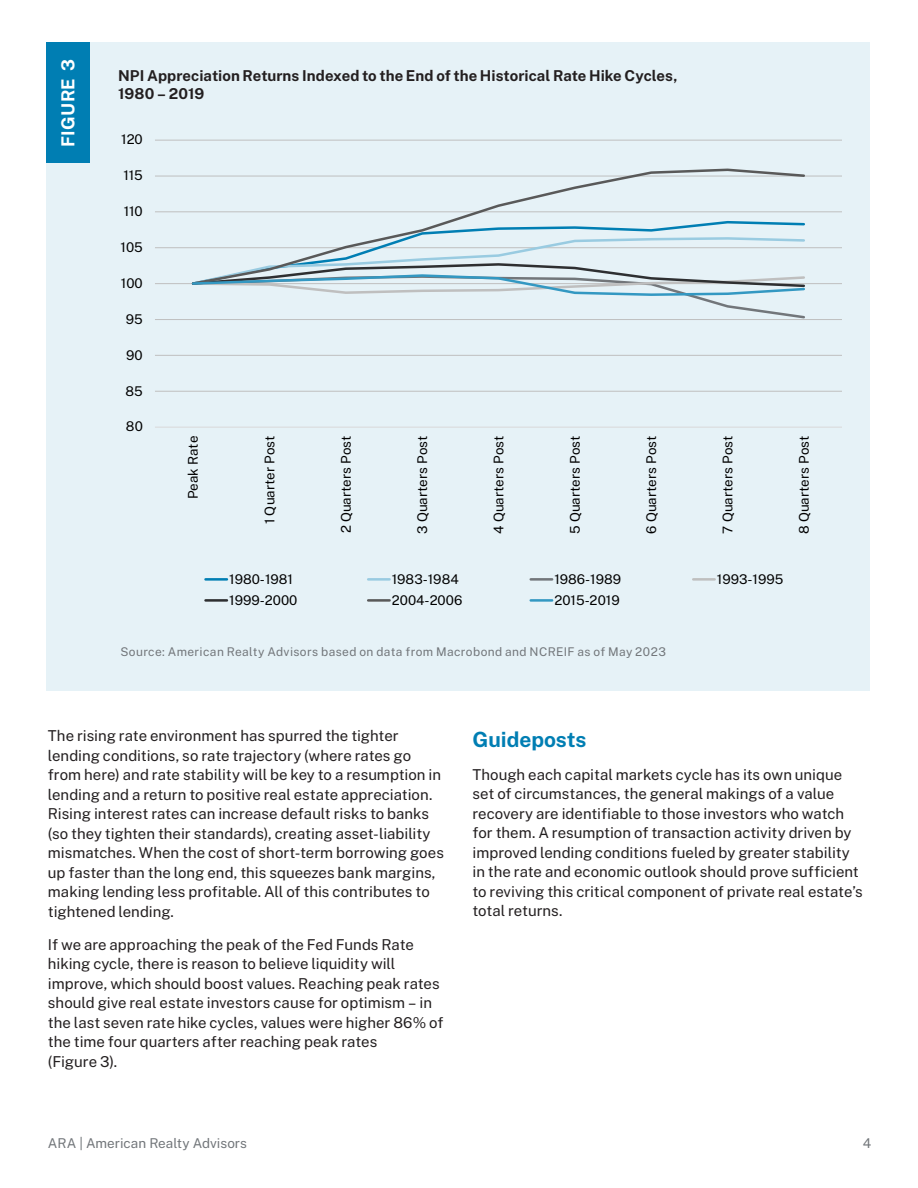
<style>
.page{position:relative;width:918px;height:1188px;background:#fff}
.page>*{position:absolute;margin:0;border:0;box-sizing:border-box;transform-origin:0 0}
.Subheaders{font:700 21px "Public Sans";color:#007eb3}
.t1{font:700 18px "Public Sans";letter-spacing:.015em;color:#fff}
.t2{font:15px/19.5px "Public Sans";letter-spacing:-.005em;color:#231f20}
.t3{font:700 15px/18px "Public Sans";color:#231f20}
.t4{font:13.5px "Public Sans";color:#72767a}
.t5{font:13.35px "Public Sans";letter-spacing:.005em;color:#000}
.t6{font:12px "Public Sans";letter-spacing:.03em;color:#72767a}
.t7{font:11.1px "Public Sans";letter-spacing:.005em;color:#000}
</style>
<div class="page">
<div style="left:47px;top:42px;width:823px;height:648px;background:#e6f2f7"></div>
<div style="left:47px;top:42px;width:43px;height:121px;background:#007eb3"></div>
<hr style="left:155px;top:391px;width:687px;height:1px;background:#bfbfbf">
<hr style="left:155px;top:355px;width:687px;height:1px;background:#bfbfbf">
<hr style="left:155px;top:319px;width:687px;height:1px;background:#bfbfbf">
<hr style="left:155px;top:283px;width:687px;height:1px;background:#bfbfbf">
<hr style="left:155px;top:247px;width:687px;height:1px;background:#bfbfbf">
<hr style="left:155px;top:211px;width:687px;height:1px;background:#bfbfbf">
<hr style="left:155px;top:176px;width:687px;height:1px;background:#bfbfbf">
<hr style="left:155px;top:140px;width:687px;height:1px;background:#bfbfbf">
<hr style="left:155px;top:427px;width:687px;height:1px;background:#d9d9d9">
<svg style="left:190px;top:168px;width:617px;height:52px"></svg>
<svg style="left:190px;top:220px;width:617px;height:99px"></svg>
<hr style="left:206px;top:578px;width:21px;height:3px;background:#007eb3">
<hr style="left:368px;top:578px;width:22px;height:3px;background:#99cbe1">
<hr style="left:531px;top:578px;width:21px;height:3px;background:#72767a">
<hr style="left:693px;top:578px;width:22px;height:3px;background:#bfbfbf">
<hr style="left:206px;top:599px;width:21px;height:3px;background:#2e2f31">
<hr style="left:368px;top:599px;width:22px;height:3px;background:#595959">
<hr style="left:531px;top:599px;width:21px;height:3px;background:#3398c2">
<p class="t1" style="left:55px;top:147px;width:89px;rotate:-90deg">FIGURE 3</p>
<p class="t3" style="left:118px;top:65px;width:561px">NPI Appreciation Returns Indexed to the End of the Historical Rate Hike Cycles,<br>1980 – 2019</p>
<p class="t5" style="left:121px;top:130px;width:23px">120</p>
<p class="t5" style="left:123px;top:166px;width:21px">115</p>
<p class="t5" style="left:124px;top:202px;width:21px">110</p>
<p class="t7" style="left:134px;top:210px;width:20px">120</p>
<p class="t5" style="left:121px;top:238px;width:24px">105</p>
<p class="t7" style="left:136px;top:239px;width:18px">115</p>
<p class="t7" style="left:136px;top:268px;width:17px">110</p>
<p class="t5" style="left:121px;top:273px;width:23px">100</p>
<p class="t5" style="left:126px;top:309px;width:18px">95</p>
<p class="t5" style="left:126px;top:345px;width:18px">90</p>
<p class="t7" style="left:138px;top:356px;width:16px">95</p>
<p class="t5" style="left:126px;top:381px;width:19px">85</p>
<p class="t7" style="left:138px;top:385px;width:15px">90</p>
<p class="t7" style="left:138px;top:415px;width:16px">85</p>
<p class="t5" style="left:126px;top:417px;width:18px">80</p>
<p class="t5" style="left:183px;top:499px;width:65px;rotate:-90deg">Peak Rate</p>
<p class="t5" style="left:260px;top:524px;width:90px;rotate:-90deg">1 Quarter Post</p>
<p class="t5" style="left:336px;top:533px;width:99px;rotate:-90deg">2 Quarters Post</p>
<p class="t5" style="left:413px;top:534px;width:100px;rotate:-90deg">3 Quarters Post</p>
<p class="t5" style="left:489px;top:534px;width:100px;rotate:-90deg">4 Quarters Post</p>
<p class="t5" style="left:565px;top:534px;width:100px;rotate:-90deg">5 Quarters Post</p>
<p class="t5" style="left:642px;top:534px;width:100px;rotate:-90deg">6 Quarters Post</p>
<p class="t5" style="left:718px;top:534px;width:99px;rotate:-90deg">7 Quarters Post</p>
<p class="t5" style="left:794px;top:534px;width:100px;rotate:-90deg">8 Quarters Post</p>
<p class="t5" style="left:229px;top:569px;width:65px">1980-1981</p>
<p class="t5" style="left:392px;top:569px;width:68px">1983-1984</p>
<p class="t5" style="left:554px;top:569px;width:68px">1986-1989</p>
<p class="t5" style="left:717px;top:569px;width:68px">1993-1995</p>
<p class="t5" style="left:229px;top:590px;width:70px">1999-2000</p>
<p class="t5" style="left:392px;top:590px;width:72px">2004-2006</p>
<p class="t5" style="left:554px;top:590px;width:67px">2015-2019</p>
<p class="t5" style="left:240px;top:586px;width:65px">1980-1981</p>
<p class="t5" style="left:386px;top:586px;width:68px">1983-1984</p>
<p class="t5" style="left:535px;top:586px;width:68px">1986-1989</p>
<p class="t6" style="left:120px;top:643px;width:547px">Source: American Realty Advisors based on data from Macrobond and NCREIF as of May 2023</p>
<p class="t2" style="left:48px;top:725px;width:398px">The rising rate environment has spurred the tighter lending conditions, so rate trajectory (where rates go from here) and rate stability will be key to a resumption in lending and a return to positive real estate appreciation.<br>Rising interest rates can increase default risks to banks (so they tighten their standards), creating asset-liability mismatches. When the cost of short-term borrowing goes up faster than the long end, this squeezes bank margins, making lending less profitable. All of this contributes to tightened lending.</p>
<p class="t2" style="left:48px;top:933px;width:397px">If we are approaching the peak of the Fed Funds Rate hiking cycle, there is reason to believe liquidity will improve, which should boost values. Reaching peak rates should give real estate investors cause for optimism – in the last seven rate hike cycles, values were higher 86% of the time four quarters after reaching peak rates<br>(Figure 3).</p>
<p class="Subheaders" style="left:472px;top:724px;width:116px">Guideposts</p>
<p class="t2" style="left:472px;top:764px;width:392px">Though each capital markets cycle has its own unique set of circumstances, the general makings of a value recovery are identifiable to those investors who watch for them. A resumption of transaction activity driven by improved lending conditions fueled by greater stability in the rate and economic outlook should prove sufficient to reviving this critical component of private real estate’s total returns.</p>
<p class="t4" style="left:48px;top:1133px;width:201px">ARA | American Realty Advisors</p>
<p class="t4" style="left:863px;top:1133px;width:10px">4</p>
</div>
